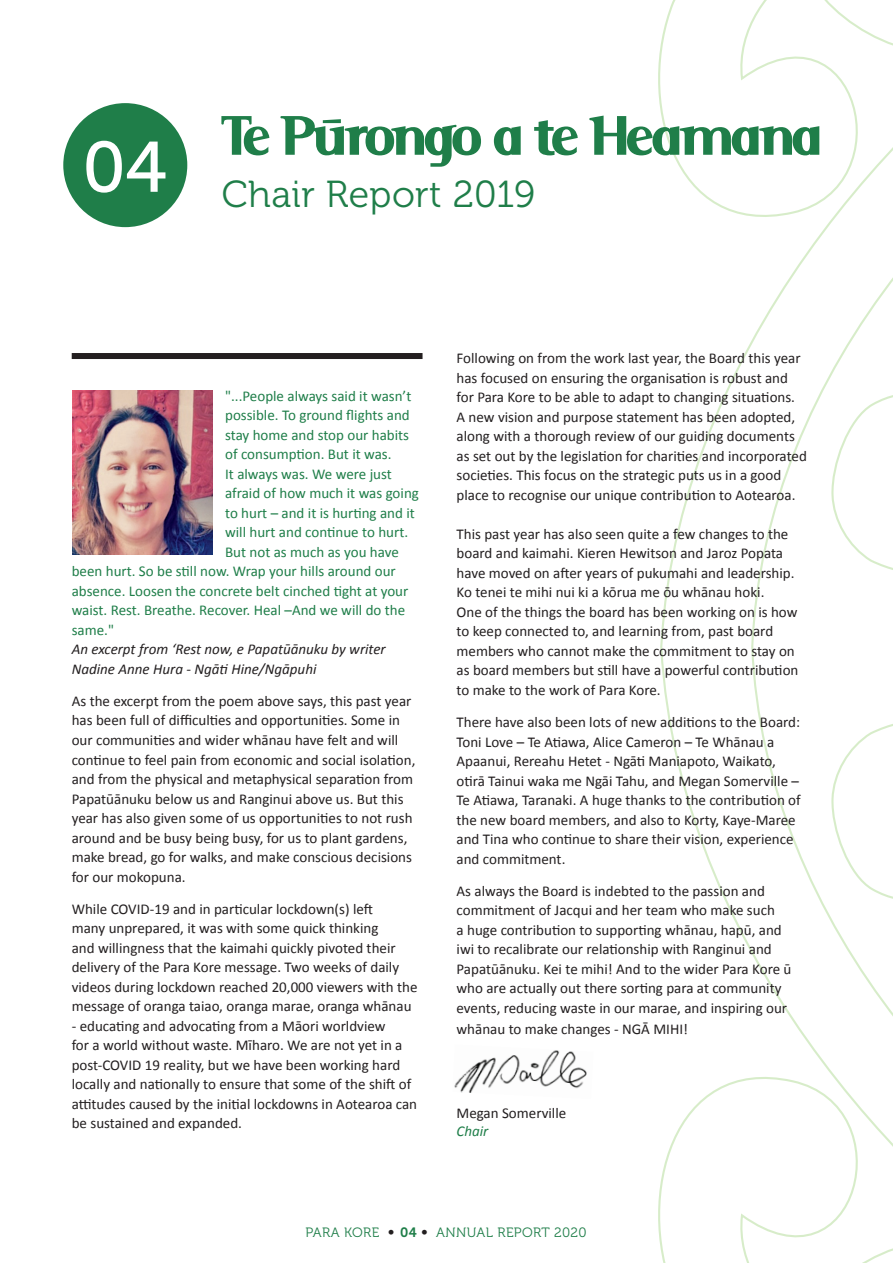
<style>
.page{position:relative;width:893px;height:1263px;background:#fff}
.page>*{position:absolute;margin:0;border:0;box-sizing:border-box;transform-origin:0 0}
.t1{font:900 60.6px "Serif";letter-spacing:.02em;color:#1f7e49}
.t2{font:37.5px "Museo 300";letter-spacing:.01em;color:#1f7e49}
.t3{font:15px/19.5px "Calibri";color:#231f20}
.t4{font:15px "Calibri";color:#1f7e49}
.t5{font:italic 15px/19.5px "Calibri";color:#231f20}
.t6{font:italic 15px "Calibri";color:#1f7e49}
.t7{font:13.5px "Museo 300";letter-spacing:.025em;color:#1f7e49}
.s1{font-family:"Helvetica Neue LT Pro";font-weight:900;color:#231f20}
.s2{font-family:"Museo 700"}
</style>
<div class="page">
<svg style="left:658px;top:0;width:235px;height:1263px"></svg>
<div style="left:63px;top:103px;width:124px;height:124px;background:#1f7e49;border-radius:50%"></div>
<div style="left:72px;top:353px;width:351px;height:6px;background:#231f20"></div>
<svg style="left:323px;top:119px;width:18px;height:4px"></svg>
<img style="left:72px;top:390px;width:140px;height:164px">
<img style="left:454px;top:1050px;width:133px;height:43px">
<h1 class="t1" style="left:222px;top:102px;width:599px">Te Purongo a te Heamana</h1>
<h2 class="t2" style="left:83px;top:174px;width:454px"><sup>04</sup> CHAIR REPORT 2019</h2>
<p class="t4" style="left:225px;top:386px;width:188px">"...People always said it wasn’t</p>
<p class="t4" style="left:225px;top:406px;width:186px">possible. To ground flights and</p>
<p class="t4" style="left:225px;top:425px;width:186px">stay home and stop our habits</p>
<p class="t4" style="left:225px;top:445px;width:168px">of consumption. But it was.</p>
<p class="t4" style="left:225px;top:464px;width:168px">It always was. We were just</p>
<p class="t4" style="left:225px;top:484px;width:195px">afraid of how much it was going</p>
<p class="t4" style="left:225px;top:503px;width:191px">to hurt – and it is hurting and it</p>
<p class="t4" style="left:225px;top:523px;width:184px">will hurt and continue to hurt.</p>
<p class="t4" style="left:225px;top:542px;width:175px">But not as much as you have</p>
<p class="t4" style="left:72px;top:562px;width:326px">been hurt. So be still now. Wrap your hills around our</p>
<p class="t4" style="left:72px;top:581px;width:338px">absence. Loosen the concrete belt cinched tight at your</p>
<p class="t4" style="left:72px;top:601px;width:335px">waist. Rest. Breathe. Recover. Heal –And we will do the</p>
<p class="t4" style="left:72px;top:620px;width:44px">same."</p>
<p class="t5" style="left:72px;top:639px;width:316px">An excerpt from ‘Rest now, e Papatūānuku by writer<br>Nadine Anne Hura - Ngāti Hine/Ngāpuhi</p>
<p class="t3" style="left:72px;top:691px;width:345px">As the excerpt from the poem above says, this past year has been full of difficulties and opportunities. Some in our communities and wider whānau have felt and will continue to feel pain from economic and social isolation, and from the physical and metaphysical separation from Papatūānuku below us and Ranginui above us. But this year has also given some of us opportunities to not rush around and be busy being busy, for us to plant gardens, make bread, go for walks, and make conscious decisions for our mokopuna.</p>
<p class="t3" style="left:72px;top:899px;width:347px">While COVID-19 and in particular lockdown(s) left<br>many unprepared, it was with some quick thinking<br>and willingness that the kaimahi quickly pivoted their delivery of the Para Kore message. Two weeks of daily videos during lockdown reached 20,000 viewers with the message of oranga taiao, oranga marae, oranga whānau</p>
<p class="t3" style="left:72px;top:1016px;width:347px">- educating and advocating from a Māori worldview<br>for a world without waste. Mīharo. We are not yet in a post-COVID 19 reality, but we have been working hard locally and nationally to ensure that some of the shift of attitudes caused by the initial lockdowns in Aotearoa can be sustained and expanded.</p>
<p class="t3" style="left:457px;top:348px;width:352px">Following on from the work last year, the Board this year has focused on ensuring the organisation is robust and for Para Kore to be able to adapt to changing situations.<br>A new vision and purpose statement has been adopted, along with a thorough review of our guiding documents as set out by the legislation for charities and incorporated societies. This focus on the strategic puts us in a good place to recognise our unique contribution to Aotearoa.</p>
<p class="t3" style="left:457px;top:524px;width:343px">This past year has also seen quite a few changes to the board and kaimahi. Kieren Hewitson and Jaroz Popata have moved on after years of pukumahi and leadership.<br>Ko tenei te mihi nui ki a kōrua me ōu whānau hoki.<br>One of the things the board has been working on is how to keep connected to, and learning from, past board members who cannot make the commitment to stay on as board members but still have a powerful contribution to make to the work of Para Kore.</p>
<p class="t3" style="left:457px;top:712px;width:346px">There have also been lots of new additions to the Board:<br>Toni Love – Te Atiawa, Alice Cameron – Te Whānau a Apaanui, Rereahu Hetet - Ngāti Maniapoto, Waikato, otirā Tainui waka me Ngāi Tahu, and Megan Somerville – Te Atiawa, Taranaki. A huge thanks to the contribution of the new board members, and also to Korty, Kaye-Maree and Tina who continue to share their vision, experience and commitment.</p>
<p class="t3" style="left:457px;top:881px;width:336px">As always the Board is indebted to the passion and commitment of Jacqui and her team who make such<br>a huge contribution to supporting whānau, hapū, and iwi to recalibrate our relationship with Ranginui and Papatūānuku. Kei te mihi! And to the wider Para Kore ū who are actually out there sorting para at community events, reducing waste in our marae, and inspiring our</p>
<p class="t3" style="left:457px;top:1019px;width:233px">whānau to make changes - NGĀ MIHI!</p>
<p class="t3" style="left:457px;top:1103px;width:111px">Megan Somerville</p>
<p class="t6" style="left:457px;top:1120px;width:33px">Chair</p>
<p class="t7" style="left:305px;top:1225px;width:18px">PARA</p>
<p class="t7" style="left:344px;top:1225px;width:244px">KORE <span class="s1">•</span> <span class="s2">04</span> <span class="s1">•</span> ANNUAL REPORT 2020</p>
</div>
